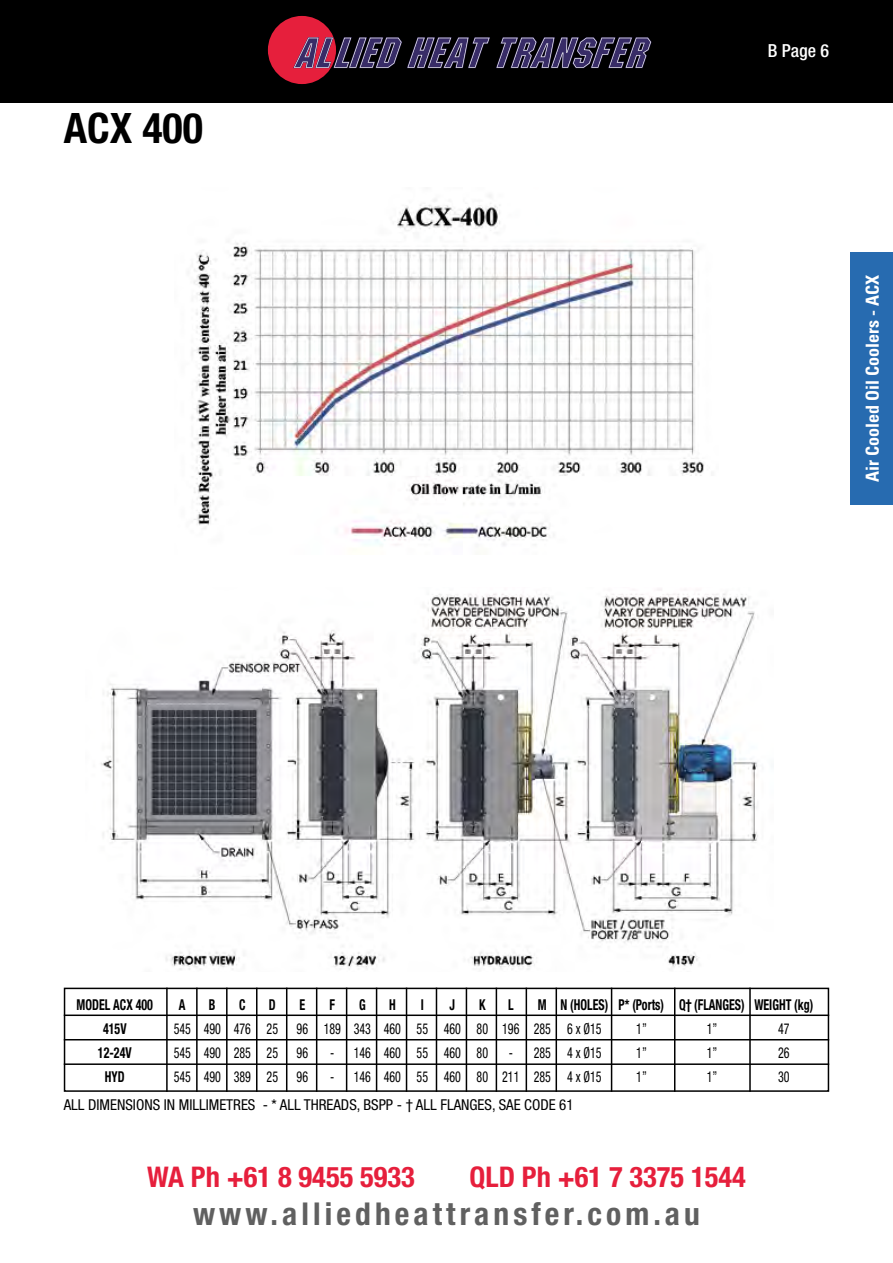
<style>
.page{position:relative;width:893px;height:1263px;background:#fff}
.page>*{position:absolute;margin:0;border:0;box-sizing:border-box;transform-origin:0 0}
.t1{font:700 condensed 42px "Helvetica Neue";color:#000}
.t2{font:700 condensed 31.5px "Helvetica Neue";letter-spacing:.13em;color:#606060}
.t3{font:700 condensed 28.5px "Helvetica Neue";color:#e61f3c}
.t4{font:700 condensed 18px "Univers";color:#fff}
.t5{font:500 condensed 18px "Helvetica Neue";color:#fff}
.t6{font:condensed 15px "Helvetica Neue";color:#000;scale:.8 1}
.t7{font:700 condensed 15px "Helvetica Neue";color:#000;scale:.8 1}
.t8{font:condensed 15px "Helvetica Neue";color:#000}
</style>
<div class="page">
<div style="left:0;top:0;width:893px;height:102px;background:#000"></div>
<div style="left:268px;top:16px;width:68px;height:68px;background:#e61f3c;border-radius:50%"></div>
<svg style="left:293px;top:37px;width:197px;height:31px"></svg>
<svg style="left:496px;top:37px;width:155px;height:31px"></svg>
<div style="left:850px;top:253px;width:43px;height:252px;background:#276bb0"></div>
<img style="left:191px;top:195px;width:513px;height:351px">
<img style="left:101px;top:589px;width:657px;height:381px">
<div style="left:64px;top:988px;width:765px;height:104px;border:2px solid #000"></div>
<hr style="left:166px;top:988px;width:2px;height:104px;background:#000">
<hr style="left:196px;top:988px;width:2px;height:104px;background:#000">
<hr style="left:226px;top:988px;width:2px;height:104px;background:#000">
<hr style="left:256px;top:988px;width:1px;height:104px;background:#000">
<hr style="left:286px;top:988px;width:1px;height:104px;background:#000">
<hr style="left:316px;top:988px;width:1px;height:104px;background:#000">
<hr style="left:346px;top:988px;width:1px;height:104px;background:#000">
<hr style="left:376px;top:988px;width:1px;height:104px;background:#000">
<hr style="left:406px;top:988px;width:1px;height:104px;background:#000">
<hr style="left:436px;top:988px;width:1px;height:104px;background:#000">
<hr style="left:496px;top:988px;width:1px;height:104px;background:#000">
<hr style="left:466px;top:988px;width:1px;height:104px;background:#000">
<hr style="left:526px;top:988px;width:1px;height:104px;background:#000">
<hr style="left:674px;top:988px;width:1px;height:104px;background:#000">
<hr style="left:611px;top:988px;width:1px;height:104px;background:#000">
<hr style="left:556px;top:988px;width:1px;height:104px;background:#000">
<hr style="left:749px;top:988px;width:2px;height:104px;background:#000">
<hr style="left:64px;top:1014px;width:765px;height:2px;background:#000">
<hr style="left:64px;top:1039px;width:765px;height:1px;background:#000">
<hr style="left:64px;top:1063px;width:765px;height:2px;background:#000">
<h1 class="t1" style="left:64px;top:103px;width:141px">ACX 400</h1>
<p class="t5" style="left:768px;top:40px;width:63px">B Page 6</p>
<p class="t4" style="left:861px;top:482px;width:208px;rotate:-90deg">Air Cooled Oil Coolers - ACX</p>
<p class="t7" style="left:77px;top:995px;width:97px">MODEL ACX 400</p>
<p class="t7" style="left:179px;top:995px;width:10px">A</p>
<p class="t7" style="left:209px;top:995px;width:10px">B</p>
<p class="t7" style="left:239px;top:995px;width:10px">C</p>
<p class="t7" style="left:269px;top:995px;width:10px">D</p>
<p class="t7" style="left:299px;top:995px;width:9px">E</p>
<p class="t7" style="left:330px;top:995px;width:8px">F</p>
<p class="t7" style="left:359px;top:995px;width:10px">G</p>
<p class="t7" style="left:389px;top:995px;width:10px">H</p>
<p class="t7" style="left:421px;top:995px;width:5px">I</p>
<p class="t7" style="left:450px;top:995px;width:8px">J</p>
<p class="t7" style="left:479px;top:995px;width:10px">K</p>
<p class="t7" style="left:508px;top:995px;width:8px">L</p>
<p class="t7" style="left:538px;top:995px;width:346px">M N (HOLES) P* (Ports) Q† (FLANGES) WEIGHT (kg)</p>
<p class="t7" style="left:103px;top:1019px;width:31px">415V</p>
<p class="t6" style="left:174px;top:1020px;width:536px">545 490 476 25 96 189 343 460 55 460 80 196 285 6 x Ø15</p>
<p class="t6" style="left:636px;top:1020px;width:15px">1”</p>
<p class="t6" style="left:707px;top:1020px;width:15px">1”</p>
<p class="t6" style="left:778px;top:1020px;width:16px">47</p>
<p class="t7" style="left:98px;top:1043px;width:44px">12-24V</p>
<p class="t6" style="left:174px;top:1044px;width:169px">545 490 285 25 96</p>
<p class="t6" style="left:330px;top:1044px;width:199px">- 146 460 55 460 80</p>
<p class="t6" style="left:509px;top:1044px;width:118px">- 285 4 x Ø15</p>
<p class="t6" style="left:636px;top:1044px;width:15px">1”</p>
<p class="t6" style="left:707px;top:1044px;width:15px">1”</p>
<p class="t6" style="left:778px;top:1044px;width:16px">26</p>
<p class="t7" style="left:105px;top:1067px;width:26px">HYD</p>
<p class="t6" style="left:174px;top:1068px;width:169px">545 490 389 25 96</p>
<p class="t6" style="left:330px;top:1068px;width:341px">- 146 460 55 460 80 211 285 4 x Ø15</p>
<p class="t6" style="left:636px;top:1068px;width:15px">1”</p>
<p class="t6" style="left:707px;top:1068px;width:15px">1”</p>
<p class="t6" style="left:778px;top:1068px;width:16px">30</p>
<p class="t8" style="left:64px;top:1096px;width:511px">ALL DIMENSIONS IN MILLIMETRES - * ALL THREADS, BSPP - † ALL FLANGES, SAE CODE 61</p>
<h3 class="t3" style="left:147px;top:1160px;width:269px">WA Ph +61 8 9455 5933</h3>
<h3 class="t3" style="left:470px;top:1160px;width:278px">QLD Ph +61 7 3375 1544</h3>
<h2 class="t2" style="left:193px;top:1194px;width:508px">www.alliedheattransfer.com.au</h2>
</div>
